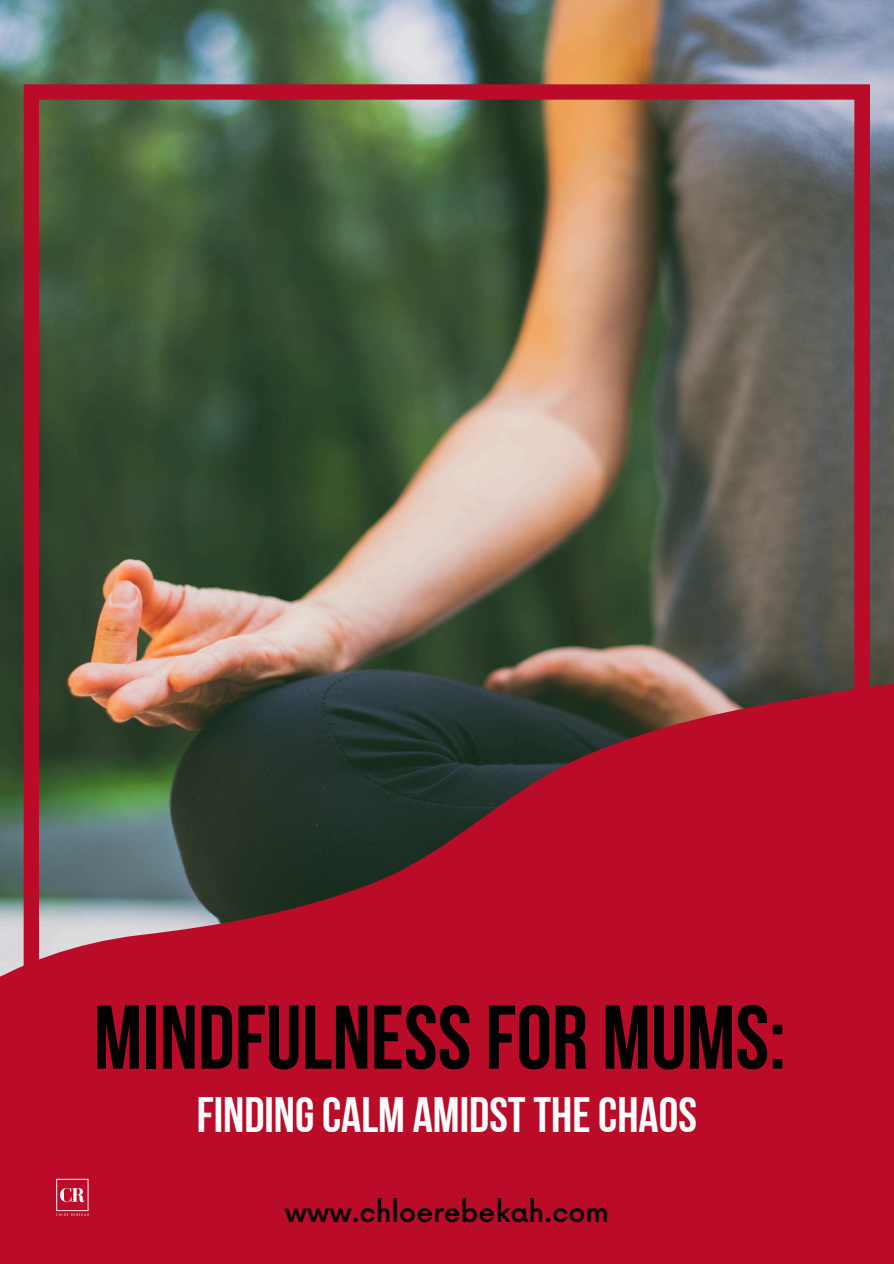
<style>
.page{position:relative;width:894px;height:1264px;background:#fff}
.page>*{position:absolute;margin:0;border:0;box-sizing:border-box;transform-origin:0 0}
.t1{font:90px "Bebas Neue Cyrillic";color:#000}
.t2{font:49.5px "Bebas Neue Cyrillic";color:#fff}
.t3{font:500 27px "Now";color:#000}
</style>
<div class="page">
<img style="left:0;top:0;width:893px;height:678px">
<img style="left:24px;top:84px;width:845px;height:594px">
<svg style="left:0;top:678px;width:893px;height:585px;background:#9b1d2f"></svg>
<div style="left:24px;top:1149px;width:98px;height:98px;background:#ba0b28"></div>
<h2 class="t1" style="left:94px;top:1001px;width:693px">MINDFULNESSFOR MUMS:</h2>
<p class="t2" style="left:197px;top:1095px;width:501px">FINDING CALM AMIDSTTHECHAOS</p>
<p class="t3" style="left:284px;top:1197px;width:325px">www.chloerebekah.com</p>
</div>
